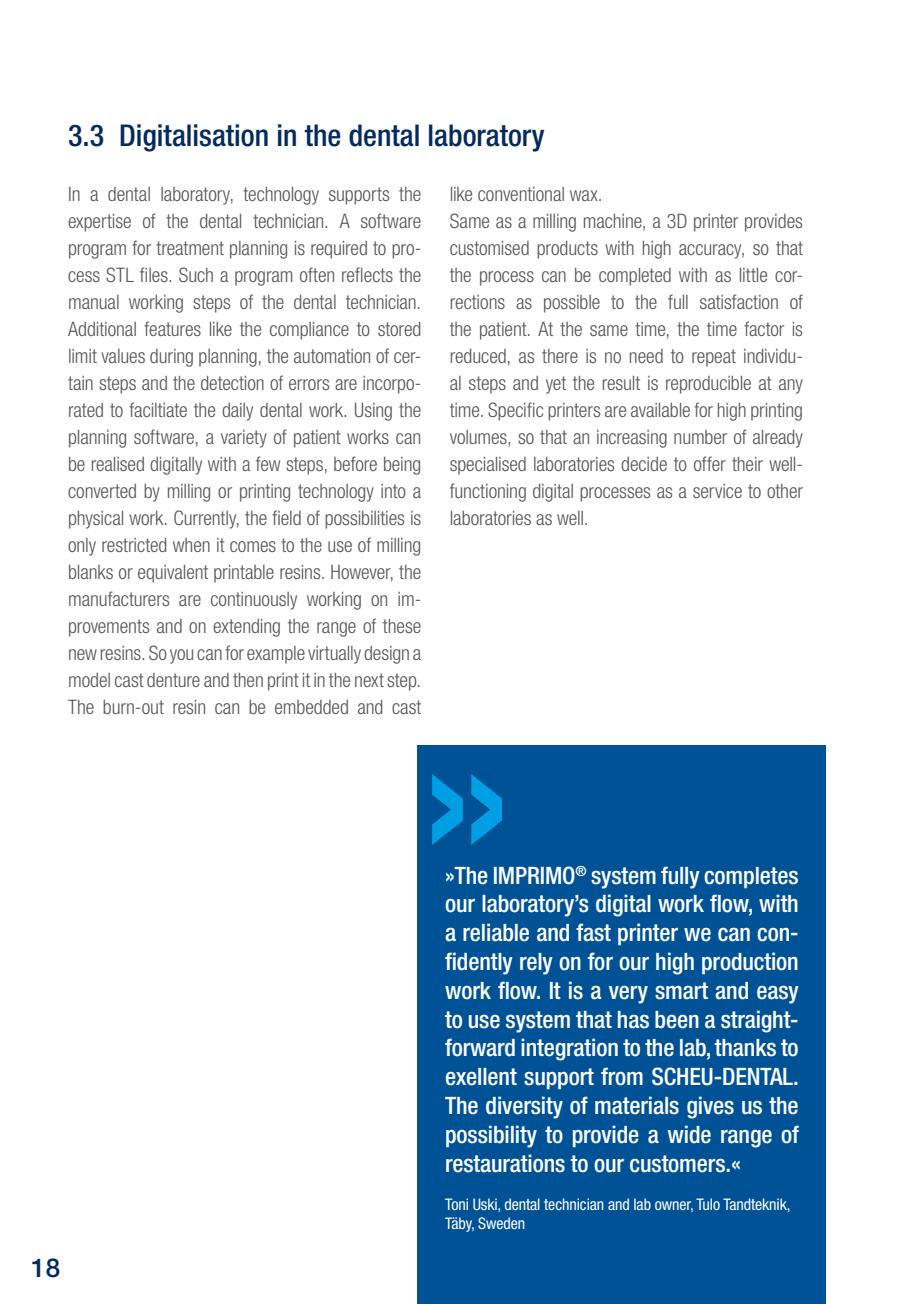
<style>
.page{position:relative;width:908px;height:1304px;background:#fff}
.page>*{position:absolute;margin:0;border:0;box-sizing:border-box;transform-origin:0 0}
.t1{font:500 condensed 30px "Helvetica Neue LT Pro";color:#042b60}
.t2{font:500 26px "Helvetica Neue LT Pro";color:#042b60}
.t3{font:500 condensed 24px/28.8px "Helvetica Neue LT Pro";letter-spacing:-.005em;color:#fff;text-align:justify}
.t4{font:300 condensed 20px/27px "Helvetica Neue LT Pro";letter-spacing:-.005em;color:#575756;text-align:justify}
.t5{font:condensed 16px/19.2px "Helvetica Neue LT Pro";letter-spacing:-.005em;color:#fff}
</style>
<div class="page">
<div style="left:417px;top:746px;width:408px;height:558px;background:#005297"></div>
<svg style="left:432px;top:774px;width:69px;height:71px"></svg>
<h1 class="t1" style="left:68px;top:118px;width:478px">3.3 Digitalisation in the dental laboratory</h1>
<p class="t4" style="left:68px;top:181px;width:354px">In a dental laboratory, technology supports the expertise of the dental technician. A software program for treatment planning is required to pro&shy;cess STL files. Such a program often reflects the manual working steps of the dental technician.<br>Additional features like the compliance to stored limit values during planning, the automation of cer&shy;tain steps and the detection of errors are incorpo&shy;rated to faciltiate the daily dental work. Using the planning software, a variety of patient works can be realised digitally with a few steps, before being converted by milling or printing technology into a physical work. Currently, the field of possibilities is only restricted when it comes to the use of milling blanks or equivalent printable resins. However, the manufacturers are continuously working on im&shy;provements and on extending the range of these new resins. So you can for example virtually design a model cast denture and then print it in the next step.<br>The burn-out resin can be embedded and cast</p>
<p class="t4" style="left:449px;top:181px;width:354px;text-align:left">like conventional wax.<br>Same as a milling machine, a 3D printer provides customised products with high accuracy, so that the process can be completed with as little cor&shy;rections as possible to the full satisfaction of the patient. At the same time, the time factor is reduced, as there is no need to repeat individu&shy;al steps and yet the result is reproducible at any time. Specific printers are available for high printing volumes, so that an increasing number of already specialised laboratories decide to offer their well&shy;functioning digital processes as a service to other laboratories as well.</p>
<h2 class="t2" style="left:31px;top:1252px;width:30px">18</h2>
<p class="t3" style="left:445px;top:860px;width:355px">»The IMPRIMO<sup>®</sup> system fully completes our laboratory’s digital work flow, with a reliable and fast printer we can con&shy;fidently rely on for our high production work flow. It is a very smart and easy to use system that has been a straight&shy;forward integration to the lab, thanks to exellent support from SCHEU-DENTAL.<br>The diversity of materials gives us the possibility to provide a wide range of restaurations to our customers.«</p>
<p class="t5" style="left:445px;top:1195px;width:347px">Toni Uski, dental technician and lab owner, Tulo Tandteknik,<br>Täby, Sweden</p>
</div>
